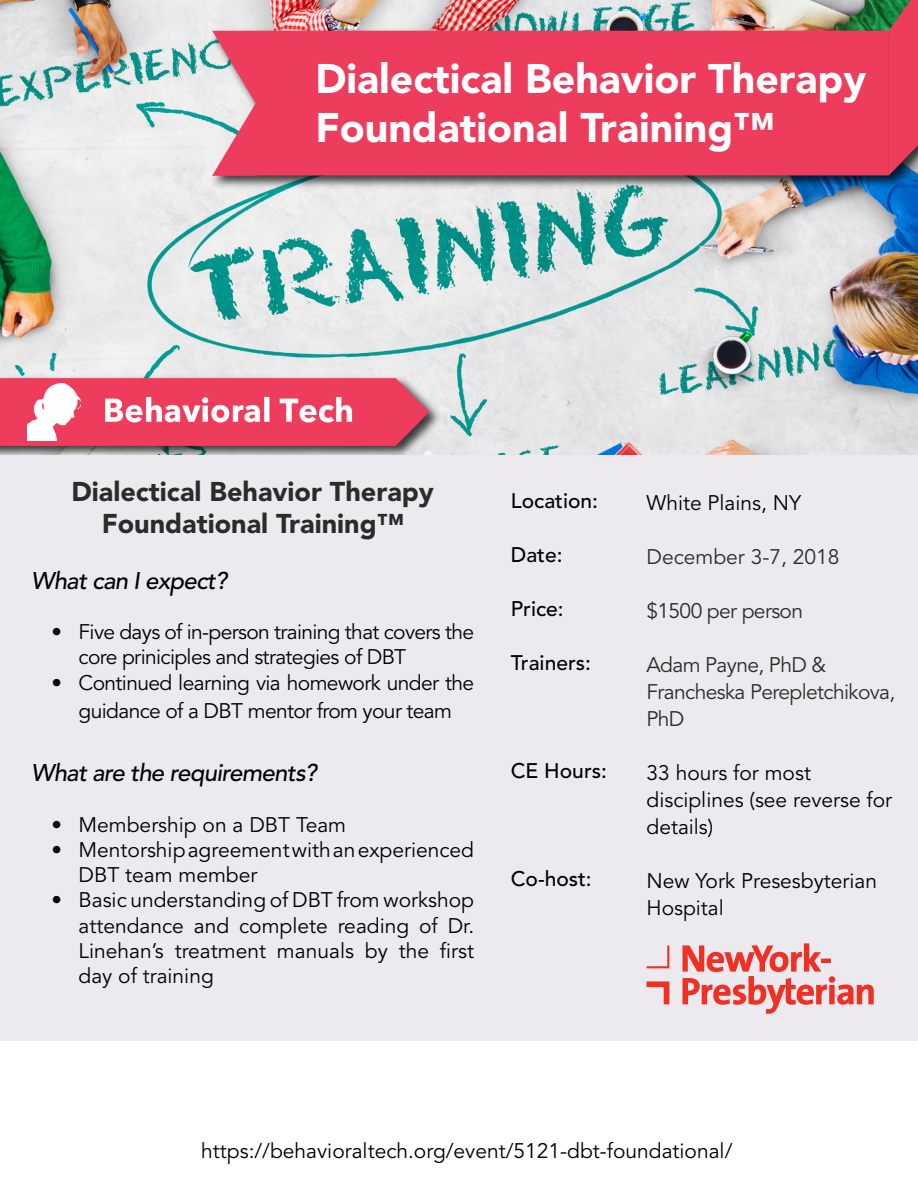
<style>
.page{position:relative;width:918px;height:1188px;background:#fff}
.page>*{position:absolute;margin:0;border:0;box-sizing:border-box;transform-origin:0 0}
.t1{font:900 40.95px/49.2px "Avenir LT Std";color:#fff}
.t2{font:900 27px/32.4px "Avenir LT Std";color:#2b2c2a;text-align:center}
.t3{font:italic 500 24px "Avenir LT Std";letter-spacing:-.03em;color:#000}
.t4{font:21px/25.2px "Avenir LT Std";color:#000}
.t5{font:21px/25.2px "Avenir LT Std";letter-spacing:-.03em;color:#000}
.t6{font:21px/27px "Avenir LT Std";letter-spacing:-.03em;color:#2b2c2a}
.t7{font:500 21px "Avenir LT Std";color:#000}
.t8{font:21px "Avenir LT Std";color:#2b2c2a}
</style>
<div class="page">
<div style="left:0;top:417px;width:918px;height:624px;background:#eceaee"></div>
<img style="left:0;top:0;width:918px;height:455px">
<img style="left:205px;top:0;width:713px;height:193px">
<div style="left:212px;top:31px;width:677px;height:145px;background:#ee3c5c"></div>
<svg style="left:889px;top:0;width:29px;height:175px"></svg>
<img style="left:0;top:372px;width:446px;height:83px">
<svg style="left:0;top:378px;width:429px;height:68px"></svg>
<img style="left:28px;top:384px;width:326px;height:57px">
<svg style="left:647px;top:943px;width:227px;height:71px"></svg>
<h1 class="t1" style="left:315px;top:54px;width:552px">Dialectical Behavior Therapy<br>Foundational Training™</h1>
<p class="t2" style="left:71px;top:475px;width:364px">Dialectical Behavior Therapy<br>Foundational Training™</p>
<p class="t3" style="left:31px;top:566px;width:197px">What can I expect?</p>
<p class="t5" style="left:79px;top:620px;width:397px;text-indent:-27px">• Five days of in-person training that covers the core priniciples and strategies of DBT</p>
<p class="t5" style="left:52px;top:669px;width:424px;line-height:28.8px;text-align:center">• Continued learning via homework under the guidance of a DBT mentor from your team</p>
<p class="t3" style="left:31px;top:759px;width:287px">What are the requirements?</p>
<p class="t4" style="left:52px;top:813px;width:296px">• Membership on a DBT Team</p>
<p class="t4" style="left:79px;top:838px;width:397px;text-indent:-27px">• Mentorshipagreementwithanexperienced<br>DBT team member</p>
<p class="t4" style="left:79px;top:888px;width:397px;text-align:justify;text-indent:-27px">• Basic understanding of DBT from workshop attendance and complete reading of Dr.<br>Linehan’s treatment manuals by the first day of training</p>
<p class="t7" style="left:511px;top:489px;width:89px">Location:</p>
<p class="t7" style="left:511px;top:543px;width:53px">Date:</p>
<p class="t7" style="left:511px;top:597px;width:54px">Price:</p>
<p class="t7" style="left:511px;top:651px;width:82px">Trainers:</p>
<p class="t7" style="left:511px;top:759px;width:98px">CE Hours:</p>
<p class="t7" style="left:511px;top:867px;width:82px">Co-host:</p>
<p class="t4" style="left:647px;top:490px;width:156px">White Plains, NY</p>
<p class="t8" style="left:647px;top:544px;width:194px">December 3-7, 2018</p>
<p class="t6" style="left:647px;top:598px;width:158px">$1500 per person</p>
<p class="t6" style="left:647px;top:652px;width:250px">Adam Payne, PhD &amp;<br>Francheska Perepletchikova,<br>PhD</p>
<p class="t4" style="left:647px;top:760px;width:247px;line-height:27px">33 hours for most disciplines (see reverse for details)</p>
<p class="t4" style="left:647px;top:868px;width:232px;line-height:27px">New York Presesbyterian<br>Hospital</p>
<p class="t4" style="left:201px;top:1139px;width:533px">https://behavioraltech.org/event/5121-dbt-foundational/</p>
</div>
